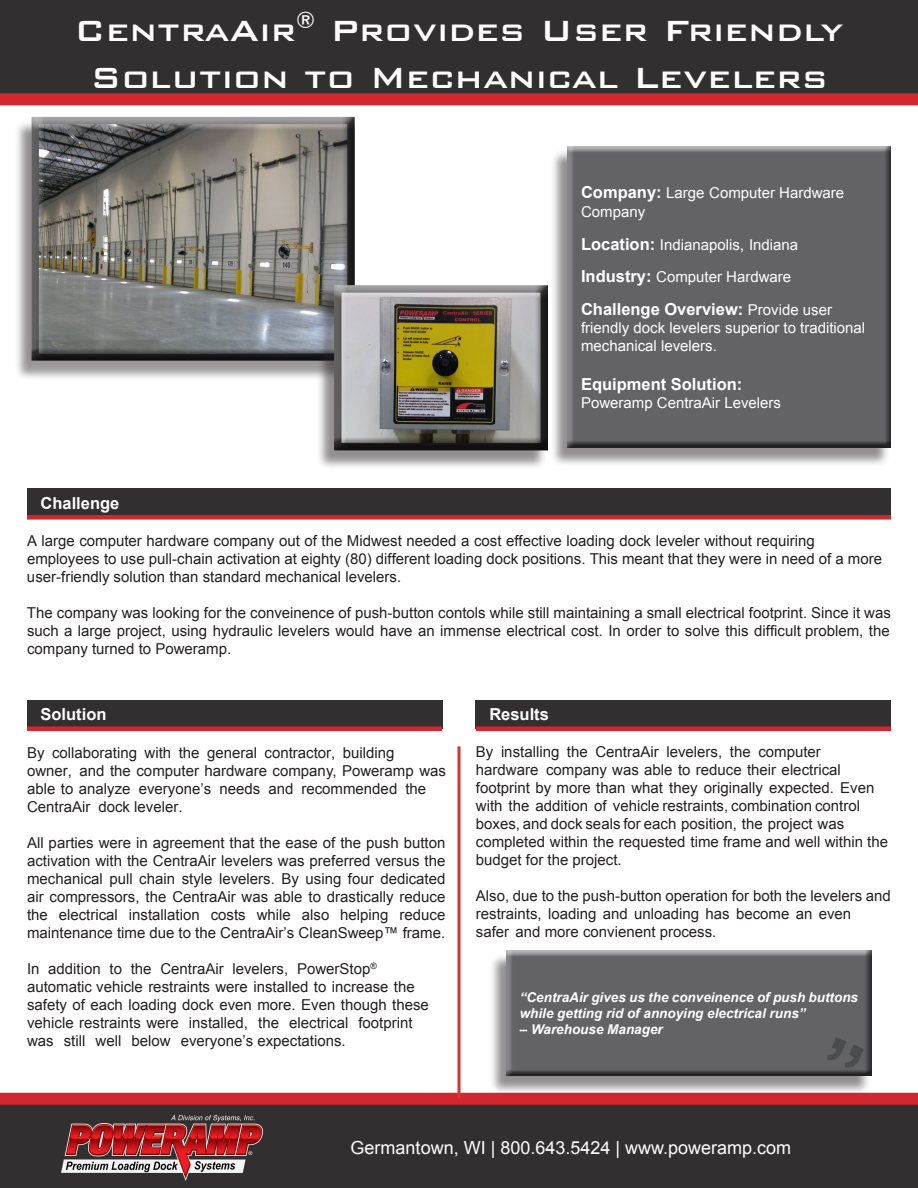
<style>
.page{position:relative;width:918px;height:1188px;background:#fff}
.page>*{position:absolute;margin:0;border:0;box-sizing:border-box;transform-origin:0 0}
.t1{font:500 39px/46.8px "Bank Gothic BT";color:#fff;text-align:center}
.t2{font:18px "Arial";color:#fff}
.t3{font:700 16.5px "Arial";color:#fff}
.t4{font:15px/18px "Arial";color:#231f20}
.t5{font:15px/19.8px "Arial";color:#fff}
.t6{font:italic 700 13.5px/16.2px "Arial";color:#fff}
.s1{font-weight:700;font-size:16.5px}
.s2{font-size:16.5px}
.s3{font-weight:400;font-size:15px}
</style>
<div class="page">
<div style="left:0;top:1098px;width:918px;height:90px;background:#312f30"></div>
<div style="left:0;top:1093px;width:918px;height:12px;background:#d3272e"></div>
<div style="left:0;top:0;width:918px;height:99px;background:#312f30"></div>
<div style="left:0;top:93px;width:918px;height:12px;background:#d3272e"></div>
<div style="left:14px;top:120px;width:340px;height:260px;background:#231f20;opacity:.5"></div>
<div style="left:30px;top:117px;width:327px;height:246px;background:#231f20;opacity:.75"></div>
<div style="left:550px;top:150px;width:340px;height:318px;background:#231f20;opacity:.5"></div>
<div style="left:565px;top:145px;width:331px;height:303px;background:#231f20;opacity:.75"></div>
<div style="left:27px;top:488px;width:864px;height:29px;background:#312f30"></div>
<div style="left:27px;top:515px;width:864px;height:5px;background:#d3272e"></div>
<div style="left:489px;top:954px;width:382px;height:142px;background:#231f20;opacity:.5"></div>
<div style="left:504px;top:948px;width:374px;height:130px;background:#231f20;opacity:.75"></div>
<div style="left:27px;top:700px;width:415px;height:29px;background:#312f30"></div>
<div style="left:27px;top:726px;width:415px;height:5px;background:#d3272e"></div>
<div style="left:476px;top:700px;width:415px;height:29px;background:#312f30"></div>
<div style="left:476px;top:726px;width:415px;height:5px;background:#d3272e"></div>
<div style="left:317px;top:289px;width:230px;height:182px;background:#231f20;opacity:.5"></div>
<div style="left:333px;top:285px;width:217px;height:168px;background:#231f20;opacity:.75"></div>
<hr style="left:458px;top:746px;width:2px;height:352px;background:#d53533">
<img style="left:62px;top:1116px;width:201px;height:64px">
<svg style="left:826px;top:1037px;width:38px;height:35px"></svg>
<p class="t1" style="left:75px;top:6px;width:770px">CentraAir<sup>®</sup> Provides User Friendly<br>Solution to Mechanical Levelers</p>
<p class="t3" style="left:40px;top:492px;width:80px">Challenge</p>
<p class="t5" style="left:581px;top:183px;width:265px"><span class="s1">Company:</span> Large Computer Hardware<br>Company</p>
<p class="t5" style="left:581px;top:228px;width:219px;line-height:32.4px"><span class="s1">Location:</span> Indianapolis<span class="s2">,</span> Indiana<br><span class="s1">Industry:</span> Computer Hardware</p>
<p class="t3" style="left:581px;top:298px;width:253px">Challenge Overview: <span class="s3">Provide user</span></p>
<p class="t5" style="left:581px;top:318px;width:286px;line-height:18px">friendly dock levelers superior to traditional mechanical levelers.</p>
<p class="t3" style="left:581px;top:373px;width:163px">Equipment Solution:</p>
<p class="t5" style="left:581px;top:393px;width:202px">Poweramp CentraAir Levelers</p>
<p class="t4" style="left:27px;top:532px;width:857px">A large computer hardware company out of the Midwest needed a cost effective loading dock leveler without requiring employees to use pull-chain activation at eighty (80) different loading dock positions. This meant that they were in need of a more user-friendly solution than standard mechanical levelers.</p>
<p class="t4" style="left:27px;top:604px;width:865px;text-align:justify">The company was looking for the conveinence of push-button contols while still maintaining a small electrical footprint. Since it was such a large project, using hydraulic levelers would have an immense electrical cost. In order to solve this difficult problem, the company turned to Poweramp.</p>
<p class="t3" style="left:40px;top:703px;width:67px">Solution</p>
<p class="t3" style="left:489px;top:703px;width:61px">Results</p>
<p class="t4" style="left:27px;top:743px;width:421px">By collaborating with the general contractor, building<br>owner, and the computer hardware company, Poweramp was able to analyze everyone’s needs and recommended the CentraAir dock leveler.</p>
<p class="t4" style="left:27px;top:833px;width:420px;text-align:justify">All parties were in agreement that the ease of the push button activation with the CentraAir levelers was preferred versus the mechanical pull chain style levelers. By using four dedicated air compressors, the CentraAir was able to drastically reduce the electrical installation costs while also helping reduce maintenance time due to the CentraAir’s CleanSweep™ frame.</p>
<p class="t4" style="left:27px;top:959px;width:403px">In addition to the CentraAir levelers, PowerStop<sup>® </sup>automatic vehicle restraints were installed to increase the safety of each loading dock even more. Even though these vehicle restraints were installed, the electrical footprint was still well below everyone’s expectations.</p>
<p class="t4" style="left:476px;top:743px;width:414px">By installing the CentraAir levelers, the computer<br>hardware company was able to reduce their electrical footprint by more than what they originally expected. Even with the addition of vehicle restraints, combination control boxes, and dock seals for each position, the project was completed within the requested time frame and well within the budget for the project.</p>
<p class="t4" style="left:476px;top:887px;width:417px">Also, due to the push-button operation for both the levelers and restraints, loading and unloading has become an even<br>safer and more convienent process.</p>
<p class="t6" style="left:520px;top:989px;width:340px">“CentraAir gives us the conveinence of push buttons while getting rid of annoying electrical runs”</p>
<p class="t6" style="left:520px;top:1022px;width:145px">– Warehouse Manager</p>
<p class="t2" style="left:351px;top:1136px;width:442px">Germantown, WI | 800.643.5424 | www.poweramp.com</p>
</div>
